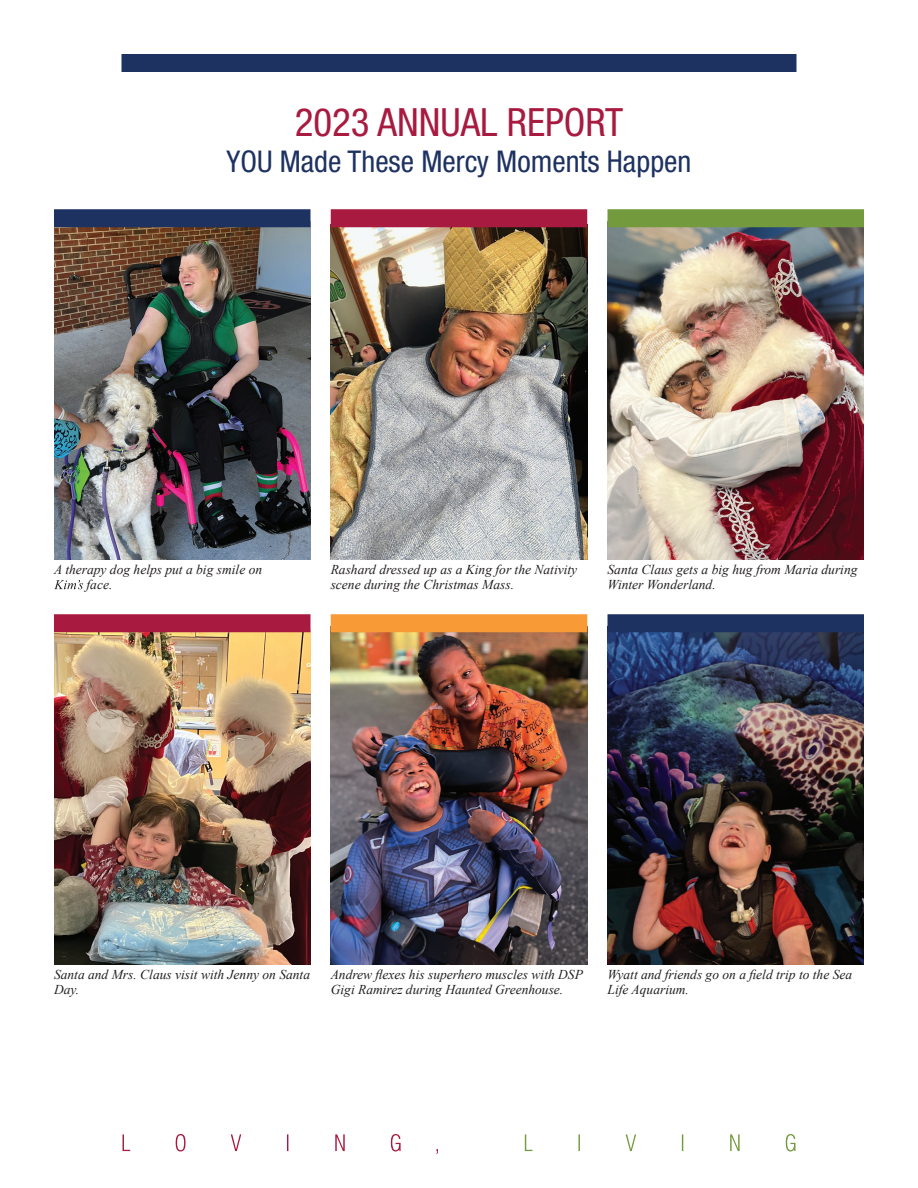
<style>
.page{position:relative;width:918px;height:1188px;background:#fff}
.page>*{position:absolute;margin:0;border:0;box-sizing:border-box;transform-origin:0 0}
.t1{font:condensed 39px "Helvetica Neue LT Std";color:#a81a3f}
.t2{font:condensed 30px "Helvetica Neue LT Std";color:#1e3262}
.t3{font:italic 13.5px/15px "Times New Roman";color:#231f20}
</style>
<div class="page">
<img style="left:54px;top:632px;width:256px;height:332px">
<svg style="left:123px;top:1134px;width:315px;height:20px"></svg>
<svg style="left:525px;top:1134px;width:270px;height:17px"></svg>
<div style="left:122px;top:54px;width:674px;height:18px;background:#1e3262"></div>
<img style="left:608px;top:227px;width:256px;height:332px">
<img style="left:331px;top:632px;width:256px;height:332px">
<img style="left:608px;top:632px;width:256px;height:332px">
<div style="left:331px;top:614px;width:256px;height:18px;background:#f89a36"></div>
<div style="left:54px;top:614px;width:256px;height:18px;background:#a81a3f"></div>
<img style="left:54px;top:227px;width:256px;height:332px">
<img style="left:331px;top:227px;width:256px;height:332px">
<div style="left:331px;top:209px;width:256px;height:18px;background:#a81a3f"></div>
<svg style="left:54px;top:580px;width:29px;height:9px"></svg>
<div style="left:608px;top:209px;width:256px;height:18px;background:#739b3d"></div>
<div style="left:54px;top:209px;width:256px;height:18px;background:#1e3262"></div>
<div style="left:608px;top:614px;width:256px;height:18px;background:#1e3262"></div>
<h1 class="t1" style="left:295px;top:99px;width:330px">2023 ANNUAL REPORT</h1>
<h2 class="t2" style="left:227px;top:144px;width:466px">YOU Made These Mercy Moments Happen</h2>
<p class="t3" style="left:87px;top:562px;width:177px;text-indent:-33px">A therapy dog helps put a big smile on face.</p>
<p class="t3" style="left:331px;top:562px;width:248px">Rashard dressed up as a King for the Nativity scene during the Christmas Mass.</p>
<p class="t3" style="left:608px;top:562px;width:252px">Santa Claus gets a big hug from Maria during<br>Winter Wonderland.</p>
<p class="t3" style="left:54px;top:967px;width:258px">Santa and Mrs. Claus visit with Jenny on Santa<br>Day.</p>
<p class="t3" style="left:331px;top:967px;width:254px">Andrew flexes his superhero muscles with DSP<br>Gigi Ramirez during Haunted Greenhouse.</p>
<p class="t3" style="left:608px;top:967px;width:246px">Wyatt and friends go on a field trip to the Sea<br>Life Aquarium.</p>
</div>
